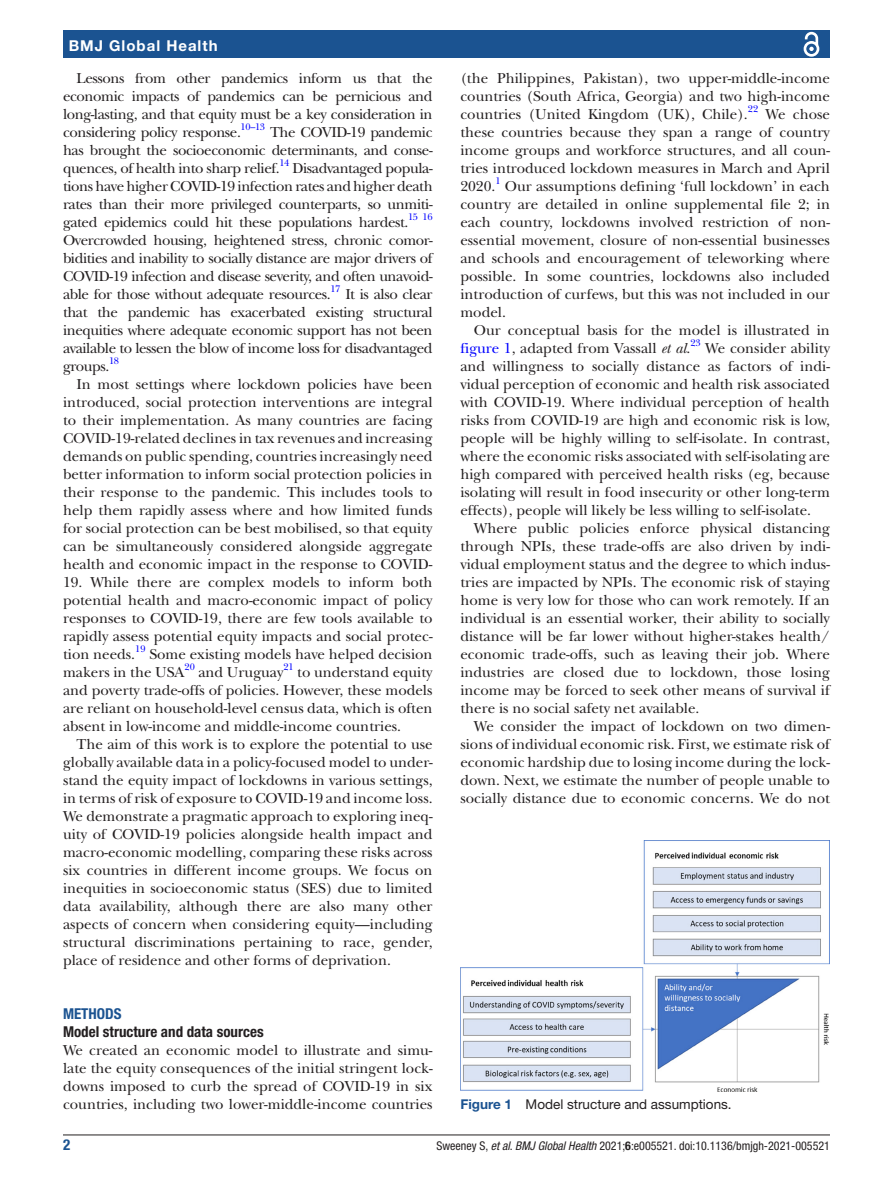
<style>
.page{position:relative;width:893px;height:1191px;background:#fff}
.page>*{position:absolute;margin:0;border:0;box-sizing:border-box;transform-origin:0 0}
.t1{font:15px/18px "New Baskerville";color:#231f20;text-align:justify}
.t2{font:700 condensed 15px "Helvetica Neue LT Std";color:#231f20}
.t3{font:700 15px "Helvetica Neue LT Std";letter-spacing:.065em;color:#fff}
.t4{font:700 condensed 15px "Helvetica Neue LT Std";color:#1b5391}
.t5{font:13.5px "Helvetica Neue LT Std";color:#231f20}
.t6{font:condensed 12px "Helvetica Neue LT Std";color:#231f20}
.t7{font:9.9px "New Baskerville";letter-spacing:-.025em;color:#00f}
.s1{color:#00f}
.s2{font-style:italic}
.s3{font-weight:700;color:#1b5391}
.s4{font-weight:700}
</style>
<div class="page">
<hr style="left:63px;top:1134px;width:767px;height:1px;background:#231f20">
<div style="left:63px;top:31px;width:767px;height:27px;background:#1b5391"></div>
<svg style="left:803px;top:31px;width:17px;height:26px"></svg>
<img style="left:460px;top:840px;width:370px;height:251px">
<p class="t3" style="left:69px;top:36px;width:150px">BMJ Global Health</p>
<p class="t1" style="left:63px;top:69px;width:371px;text-indent:14px">Lessons from other pandemics inform us that the economic impacts of pandemics can be pernicious and long-lasting, and that equity must be a key consideration in considering policy response.</p>
<p class="t7" style="left:241px;top:121px;width:26px">10–13</p>
<p class="t1" style="left:63px;top:123px;width:371px;text-indent:207px">The COVID-19 pandemic has brought the socioeconomic determinants, and conse&shy;quences, of health into sharp relief.</p>
<p class="t7" style="left:279px;top:157px;width:12px">14</p>
<p class="t1" style="left:63px;top:159px;width:371px;text-indent:229px">Disadvantaged popula&shy;tions have higher COVID-19 infection rates and higher death rates than their more privileged counterparts, so unmiti&shy;gated epidemics could hit these populations hardest.</p>
<p class="t7" style="left:408px;top:211px;width:26px">15 16</p>
<p class="t1" style="left:63px;top:231px;width:371px">Overcrowded housing, heightened stress, chronic comor&shy;bidities and inability to socially distance are major drivers of COVID-19 infection and disease severity, and often unavoid&shy;able for those without adequate resources.</p>
<p class="t7" style="left:330px;top:283px;width:12px">17</p>
<p class="t1" style="left:63px;top:285px;width:371px;text-indent:282px">It is also clear that the pandemic has exacerbated existing structural inequities where adequate economic support has not been available to lessen the blow of income loss for disadvantaged groups.</p>
<p class="t7" style="left:109px;top:355px;width:12px">18</p>
<p class="t1" style="left:63px;top:375px;width:371px;text-indent:14px">In most settings where lockdown policies have been introduced, social protection interventions are integral to their implementation. As many countries are facing COVID-19-related declines in tax revenues and increasing demands on public spending, countries increasingly need better information to inform social protection policies in their response to the pandemic. This includes tools to help them rapidly assess where and how limited funds for social protection can be best mobilised, so that equity can be simultaneously considered alongside aggregate health and economic impact in the response to COVID-</p>
<p class="t1" style="left:63px;top:573px;width:371px">19. While there are complex models to inform both potential health and macro-economic impact of policy responses to COVID-19, there are few tools available to rapidly assess potential equity impacts and social protec&shy;tion needs.<sup>19</sup> Some existing models have helped decision makers in the USA</p>
<p class="t7" style="left:184px;top:661px;width:12px">20</p>
<p class="t1" style="left:198px;top:663px;width:86px">and Uruguay</p>
<p class="t7" style="left:283px;top:661px;width:12px">21</p>
<p class="t1" style="left:63px;top:663px;width:371px;text-indent:234px">to understand equity and poverty trade-offs of policies. However, these models are reliant on household-level census data, which is often absent in low-income and middle-income countries.</p>
<p class="t1" style="left:63px;top:735px;width:371px;text-indent:14px">The aim of this work is to explore the potential to use globally available data in a policy-focused model to under&shy;stand the equity impact of lockdowns in various settings, in terms of risk of exposure to COVID-19 and income loss.<br>We demonstrate a pragmatic approach to exploring ineq&shy;uity of COVID-19 policies alongside health impact and macro-economic modelling, comparing these risks across six countries in different income groups. We focus on inequities in socioeconomic status (SES) due to limited data availability, although there are also many other aspects of concern when considering equity—including structural discriminations pertaining to race, gender, place of residence and other forms of deprivation.</p>
<p class="t4" style="left:63px;top:1005px;width:60px">METHODS</p>
<p class="t2" style="left:63px;top:1023px;width:202px">Model structure and data sources</p>
<p class="t1" style="left:63px;top:1041px;width:371px">We created an economic model to illustrate and simu&shy;late the equity consequences of the initial stringent lock&shy;downs imposed to curb the spread of COVID-19 in six countries, including two lower-middle-income countries</p>
<p class="t1" style="left:460px;top:69px;width:371px">(the Philippines, Pakistan), two upper-middle-income countries (South Africa, Georgia) and two high-income countries (United Kingdom (UK), Chile).</p>
<p class="t7" style="left:748px;top:103px;width:12px">22</p>
<p class="t1" style="left:460px;top:105px;width:371px;text-indent:305px">We chose these countries because they span a range of country income groups and workforce structures, and all coun&shy;tries introduced lockdown measures in March and April 2020.</p>
<p class="t7" style="left:495px;top:175px;width:7px">1</p>
<p class="t1" style="left:460px;top:177px;width:371px;text-indent:44px">Our assumptions defining ‘full lockdown’ in each country are detailed in online supplemental file 2; in each country, lockdowns involved restriction of non&shy;essential movement, closure of non-essential businesses and schools and encouragement of teleworking where possible. In some countries, lockdowns also included introduction of curfews, but this was not included in our model.</p>
<p class="t1" style="left:460px;top:321px;width:371px;text-indent:14px">Our conceptual basis for the model is illustrated in <span class="s1">figure 1</span>, adapted from Vassall <span class="s2">et al</span>.</p>
<p class="t7" style="left:690px;top:337px;width:12px">23</p>
<p class="t1" style="left:460px;top:339px;width:371px;text-indent:245px">We consider ability and willingness to socially distance as factors of indi&shy;vidual perception of economic and health risk associated with COVID-19. Where individual perception of health risks from COVID-19 are high and economic risk is low, people will be highly willing to self-isolate. In contrast, where the economic risks associated with self-isolating are high compared with perceived health risks (eg, because isolating will result in food insecurity or other long-term effects), people will likely be less willing to self-isolate.</p>
<p class="t1" style="left:460px;top:519px;width:371px;text-indent:14px">Where public policies enforce physical distancing through NPIs, these trade-offs are also driven by indi&shy;vidual employment status and the degree to which indus&shy;tries are impacted by NPIs. The economic risk of staying home is very low for those who can work remotely. If an individual is an essential worker, their ability to socially distance will be far lower without higher-stakes health/ economic trade-offs, such as leaving their job. Where industries are closed due to lockdown, those losing income may be forced to seek other means of survival if there is no social safety net available.</p>
<p class="t1" style="left:460px;top:717px;width:371px;text-indent:14px">We consider the impact of lockdown on two dimen&shy;sions of individual economic risk. First, we estimate risk of economic hardship due to losing income during the lock&shy;down. Next, we estimate the number of people unable to socially distance due to economic concerns. We do not</p>
<p class="t5" style="left:460px;top:1096px;width:273px"><span class="s3">Figure 1</span> Model structure and assumptions.</p>
<p class="t4" style="left:63px;top:1135px;width:9px">2</p>
<p class="t6" style="left:436px;top:1138px;width:395px">Sweeney S, <span class="s2">et al</span>. <span class="s2">BMJ Global Health</span> 2021;<span class="s4">6</span>:e005521. doi:10.1136/bmjgh-2021-005521</p>
</div>
